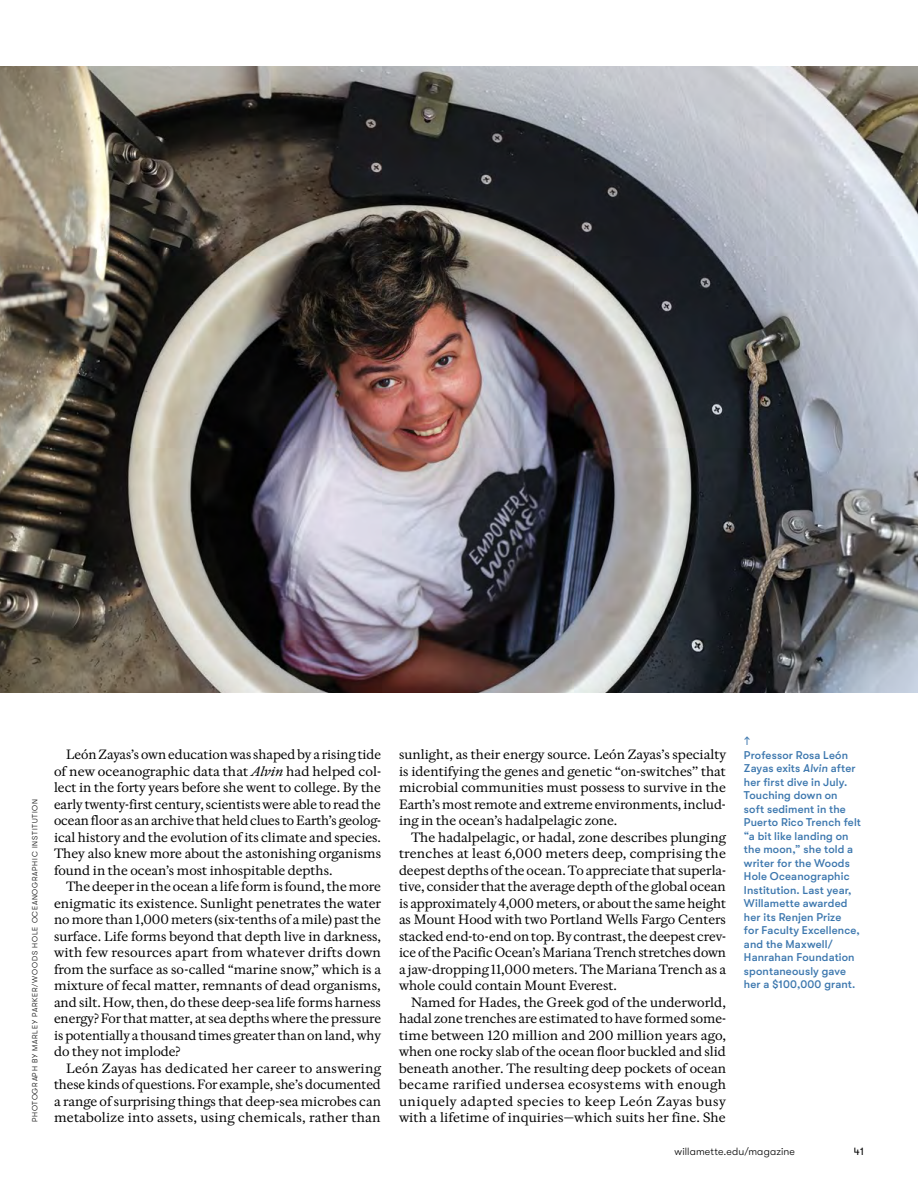
<style>
.page{position:relative;width:918px;height:1188px;background:#fff}
.page>*{position:absolute;margin:0;border:0;box-sizing:border-box;transform-origin:0 0}
.t1{font:12.3px/16.5px "Frame Text";color:#000;text-align:justify}
.t2{font:12.3px "GT Walsheim";color:#3c77ae}
.t3{font:500 11.25px/13.5px "GT Walsheim";letter-spacing:.015em;color:#3c77ae}
.t4{font:300 10.5px "GT Walsheim";letter-spacing:.015em;color:#000}
.t5{font:10.5px "GT Walsheim";color:#000}
.t6{font:300 7.5px "GT Walsheim";letter-spacing:.095em;color:#000}
.s1{font-style:italic}
.s2{font-family:"GT Walsheim Md Ob";font-weight:400}
</style>
<div class="page">
<img style="left:0;top:66px;width:918px;height:627px">
<p class="t6" style="left:31px;top:1122px;width:324px;rotate:-90deg">PHOTOGRAPH BY MARLEY PARKER/WOODS HOLE OCEANOGRAPHIC INSTITUTION</p>
<p class="t1" style="left:54px;top:745px;width:329px;text-indent:12px">León Zayas’s own education was shaped by a rising tide of new oceanographic data that <span class="s1">Alvin</span> had helped col&shy;lect in the forty years before she went to college. By the early twenty-first century, scientists were able to read the ocean floor as an archive that held clues to Earth’s geolog&shy;ical history and the evolution of its climate and species.<br>They also knew more about the astonishing organisms found in the ocean’s most inhospitable depths.</p>
<p class="t1" style="left:54px;top:877px;width:329px;text-indent:12px">The deeper in the ocean a life form is found, the more enigmatic its existence. Sunlight penetrates the water no more than 1,000 meters (six-tenths of a mile) past the surface. Life forms beyond that depth live in darkness, with few resources apart from whatever drifts down from the surface as so-called “marine snow,” which is a mixture of fecal matter, remnants of dead organisms, and silt. How, then, do these deep-sea life forms harness energy? For that matter, at sea depths where the pressure is potentially a thousand times greater than on land, why do they not implode?</p>
<p class="t1" style="left:54px;top:1059px;width:329px;text-indent:12px">León Zayas has dedicated her career to answering these kinds of questions. For example, she’s documented a range of surprising things that deep-sea microbes can</p>
<p class="t1" style="left:54px;top:1108px;width:328px">metabolize into assets, using chemicals, rather than</p>
<p class="t1" style="left:399px;top:745px;width:329px">sunlight, as their energy source. León Zayas’s specialty is identifying the genes and genetic “on-switches’’ that microbial communities must possess to survive in the Earth’s most remote and extreme environments, includ&shy;ing in the ocean’s hadalpelagic zone.</p>
<p class="t1" style="left:399px;top:828px;width:329px;text-indent:12px">The hadalpelagic, or hadal, zone describes plunging trenches at least 6,000 meters deep, comprising the deepest depths of the ocean. To appreciate that superla&shy;tive, consider that the average depth of the global ocean is approximately 4,000 meters, or about the same height as Mount Hood with two Portland Wells Fargo Centers stacked end-to-end on top. By contrast, the deepest crev&shy;ice of the Pacific Ocean’s Mariana Trench stretches down a jaw-dropping 11,000 meters. The Mariana Trench as a whole could contain Mount Everest.</p>
<p class="t1" style="left:399px;top:993px;width:329px;text-indent:12px">Named for Hades, the Greek god of the underworld, hadal zone trenches are estimated to have formed some&shy;time between 120 million and 200 million years ago, when one rocky slab of the ocean floor buckled and slid beneath another. The resulting deep pockets of ocean became rarified undersea ecosystems with enough uniquely adapted species to keep León Zayas busy with a lifetime of inquiries—which suits her fine. She</p>
<p class="t2" style="left:744px;top:734px;width:8px">↑</p>
<p class="t3" style="left:744px;top:748px;width:119px">Professor Rosa León<br>Zayas exits <span class="s2">Alvin</span> after her first dive in July.<br>Touching down on<br>soft sediment in the<br>Puerto Rico Trench felt “a bit like landing on the moon,” she told a writer for the Woods<br>Hole Oceanographic<br>Institution. Last year,<br>Willamette awarded her its Renjen Prize<br>for Faculty Excellence, and the Maxwell/<br>Hanrahan Foundation spontaneously gave her a $100,000 grant.</p>
<p class="t4" style="left:675px;top:1146px;width:122px">willamette.edu/magazine</p>
<p class="t5" style="left:854px;top:1146px;width:12px">41</p>
</div>
